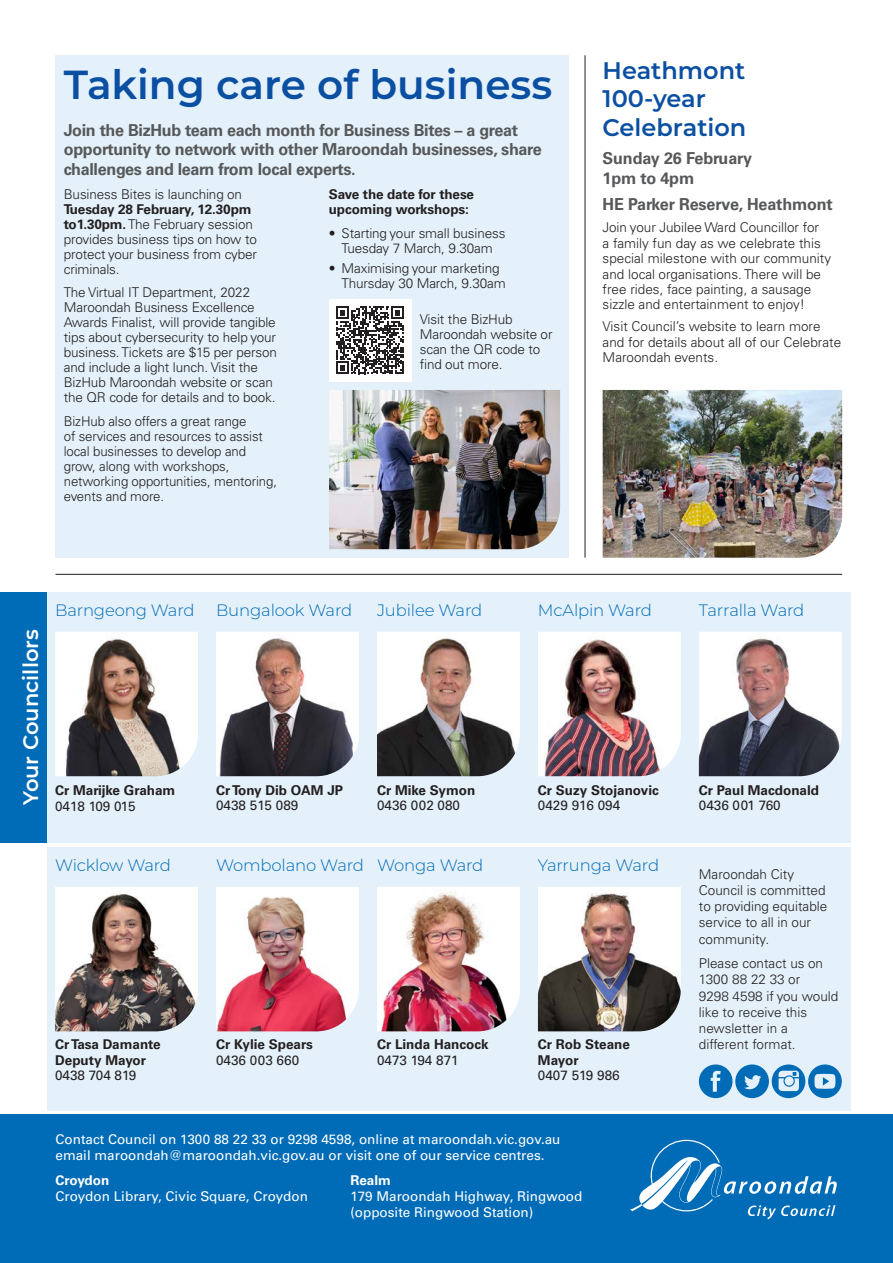
<style>
.page{position:relative;width:893px;height:1263px;background:#fff}
.page>*{position:absolute;margin:0;border:0;box-sizing:border-box;transform-origin:0 0}
.Heading__Large{font:600 40.5px "Montserrat";color:#0a4fa2}
.Heading__Small{font:600 24px/28.8px "Montserrat";color:#0a4fa2}
.t1{font:600 21px "Montserrat";color:#fff}
.Intro{font:700 16.5px/19.8px "Univers LT Pro 65";letter-spacing:-.02em;color:#57585a}
.t2{font:300 16.5px "Montserrat";letter-spacing:-.01em;color:#006bb6}
.Body{font:300 13.5px/15px "Univers LT Pro 45";letter-spacing:-.01em;color:#231f20}
.t3{font:13.5px/16.2px "Univers LT Pro 55 Roman";color:#fff}
.Body-2{font:700 13.5px/15.5px "Univers LT Pro 65";color:#231f20}
.Body-3{font:13.5px "Univers LT Pro 55 Roman";color:#231f20}
.t4{font:700 13.5px "Univers LT Pro 65";color:#fff}
.s1{font-family:"Univers LT Pro 65";font-weight:700}
</style>
<div class="page">
<div style="left:55px;top:55px;width:513px;height:503px;background:#e4f1fa"></div>
<img style="left:603px;top:390px;width:239px;height:168px">
<img style="left:329px;top:390px;width:231px;height:159px">
<hr style="left:56px;top:574px;width:786px;height:1px;background:#231f20">
<hr style="left:585px;top:55px;width:1px;height:503px;background:#231f20">
<div style="left:329px;top:299px;width:82px;height:83px;background:#fff"></div>
<svg style="left:336px;top:306px;width:68px;height:68px"></svg>
<div style="left:0;top:1115px;width:893px;height:148px;background:#006bb6"></div>
<svg style="left:629px;top:1140px;width:208px;height:79px"></svg>
<div style="left:0;top:592px;width:47px;height:251px;background:#006bb6"></div>
<div style="left:47px;top:592px;width:803px;height:251px;background:#e4f1fa"></div>
<img style="left:216px;top:634px;width:143px;height:142px">
<img style="left:55px;top:632px;width:143px;height:144px">
<div style="left:47px;top:847px;width:803px;height:263px;background:#e4f1fa"></div>
<img style="left:377px;top:887px;width:143px;height:144px">
<svg style="left:699px;top:1064px;width:143px;height:34px"></svg>
<img style="left:538px;top:632px;width:143px;height:144px">
<img style="left:699px;top:632px;width:143px;height:144px">
<img style="left:216px;top:887px;width:143px;height:144px">
<img style="left:55px;top:887px;width:143px;height:144px">
<img style="left:377px;top:632px;width:143px;height:144px">
<img style="left:538px;top:887px;width:143px;height:144px">
<p class="Heading__Large" style="left:64px;top:56px;width:490px">Taking care of business</p>
<p class="Intro" style="left:64px;top:119px;width:479px">Join the BizHub team each month for Business Bites – a great opportunity to network with other Maroondah businesses, share challenges and learn from local experts.</p>
<p class="Body" style="left:64px;top:186px;width:195px">Business Bites is launching on<br><span class="s1">Tuesday 28 February, 12.30pm to1.30pm.</span> The February session provides business tips on how to protect your business from cyber criminals.</p>
<p class="Body" style="left:64px;top:285px;width:215px">The Virtual IT Department, 2022<br>Maroondah Business Excellence Awards Finalist, will provide tangible tips about cybersecurity to help your business. Tickets are $15 per person and include a light lunch. Visit the BizHub Maroondah website or scan the QR code for details and to book.</p>
<p class="Body" style="left:64px;top:413px;width:215px">BizHub also offers a great range<br>of services and resources to assist local businesses to develop and grow, along with workshops, networking opportunities, mentoring, events and more.</p>
<p class="Body-2" style="left:329px;top:186px;width:147px;line-height:15px">Save the date for these upcoming workshops:</p>
<p class="Body" style="left:329px;top:225px;width:178px;line-height:15.5px;text-align:center">• Starting your small business<br>Tuesday 7 March, 9.30am</p>
<p class="Body" style="left:342px;top:260px;width:166px;line-height:15.5px;text-indent:-13px">• Maximising your marketing<br>Thursday 30 March, 9.30am</p>
<p class="Body" style="left:420px;top:312px;width:134px">Visit the BizHub<br>Maroondah website or scan the QR code to find out more.</p>
<p class="Heading__Small" style="left:603px;top:55px;width:145px">Heathmont<br>100-year<br>Celebration</p>
<p class="Intro" style="left:603px;top:148px;width:151px">Sunday 26 February<br>1pm to 4pm</p>
<p class="Intro" style="left:603px;top:194px;width:232px">HE Parker Reserve, Heathmont</p>
<p class="Body" style="left:603px;top:219px;width:230px;line-height:15.5px">Join your Jubilee Ward Councillor for<br>a family fun day as we celebrate this special milestone with our community and local organisations. There will be free rides, face painting, a sausage sizzle and entertainment to enjoy!</p>
<p class="Body" style="left:603px;top:318px;width:240px;line-height:15.5px">Visit Council’s website to learn more and for details about all of our Celebrate<br>Maroondah events.</p>
<p class="t1" style="left:16px;top:805px;width:177px;rotate:-90deg">Your Councillors</p>
<p class="t2" style="left:55px;top:599px;width:141px">Barngeong Ward</p>
<p class="t2" style="left:216px;top:599px;width:138px">Bungalook Ward</p>
<p class="t2" style="left:377px;top:599px;width:107px">Jubilee Ward</p>
<p class="Body-2" style="left:55px;top:781px;width:122px">Cr Marijke Graham</p>
<p class="Body-3" style="left:55px;top:796px;width:82px">0418 109 015</p>
<p class="Body-2" style="left:216px;top:781px;width:129px">Cr Tony Dib OAM JP</p>
<p class="Body-3" style="left:216px;top:796px;width:84px">0438 515 089</p>
<p class="Body-2" style="left:377px;top:781px;width:100px">Cr Mike Symon</p>
<p class="Body-3" style="left:377px;top:796px;width:85px">0436 002 080</p>
<p class="t2" style="left:538px;top:599px;width:116px">McAlpin Ward</p>
<p class="t2" style="left:699px;top:599px;width:107px">Tarralla Ward</p>
<p class="Body-2" style="left:538px;top:781px;width:122px">Cr Suzy Stojanovic</p>
<p class="Body-3" style="left:538px;top:796px;width:84px">0429 916 094</p>
<p class="Body-2" style="left:699px;top:781px;width:122px">Cr Paul Macdonald</p>
<p class="Body-3" style="left:699px;top:796px;width:83px">0436 001 760</p>
<p class="t2" style="left:55px;top:854px;width:117px">Wicklow Ward</p>
<p class="t2" style="left:216px;top:854px;width:149px">Wombolano Ward</p>
<p class="t2" style="left:377px;top:854px;width:108px">Wonga Ward</p>
<p class="t2" style="left:538px;top:854px;width:123px">Yarrunga Ward</p>
<p class="Body" style="left:699px;top:865px;width:130px;line-height:16.2px">Maroondah City<br>Council is committed to providing equitable service to all in our community.</p>
<p class="Body" style="left:699px;top:955px;width:141px;line-height:16.2px">Please contact us on<br>1300 88 22 33 or<br>9298 4598 if you would like to receive this newsletter in a</p>
<p class="Body-2" style="left:55px;top:1036px;width:107px">Cr Tasa Damante<br>Deputy Mayor</p>
<p class="Body-3" style="left:55px;top:1066px;width:83px">0438 704 819</p>
<p class="Body-2" style="left:216px;top:1036px;width:99px">Cr Kylie Spears</p>
<p class="Body-3" style="left:216px;top:1051px;width:85px">0436 003 660</p>
<p class="Body-2" style="left:377px;top:1036px;width:113px">Cr Linda Hancock</p>
<p class="Body" style="left:699px;top:1036px;width:98px">different format.</p>
<p class="Body-3" style="left:377px;top:1051px;width:83px">0473 194 871</p>
<p class="Body-2" style="left:538px;top:1036px;width:94px">Cr Rob Steane<br>Mayor</p>
<p class="Body-3" style="left:538px;top:1066px;width:83px">0407 519 986</p>
<p class="t3" style="left:56px;top:1130px;width:507px">Contact Council on 1300 88 22 33 or 9298 4598, online at maroondah.vic.gov.au email maroondah@maroondah.vic.gov.au or visit one of our service centres.</p>
<p class="t4" style="left:56px;top:1170px;width:55px">Croydon</p>
<p class="t3" style="left:56px;top:1187px;width:254px">Croydon Library, Civic Square, Croydon</p>
<p class="t4" style="left:350px;top:1170px;width:42px">Realm</p>
<p class="t3" style="left:350px;top:1187px;width:234px">179 Maroondah Highway, Ringwood (opposite Ringwood Station)</p>
</div>
